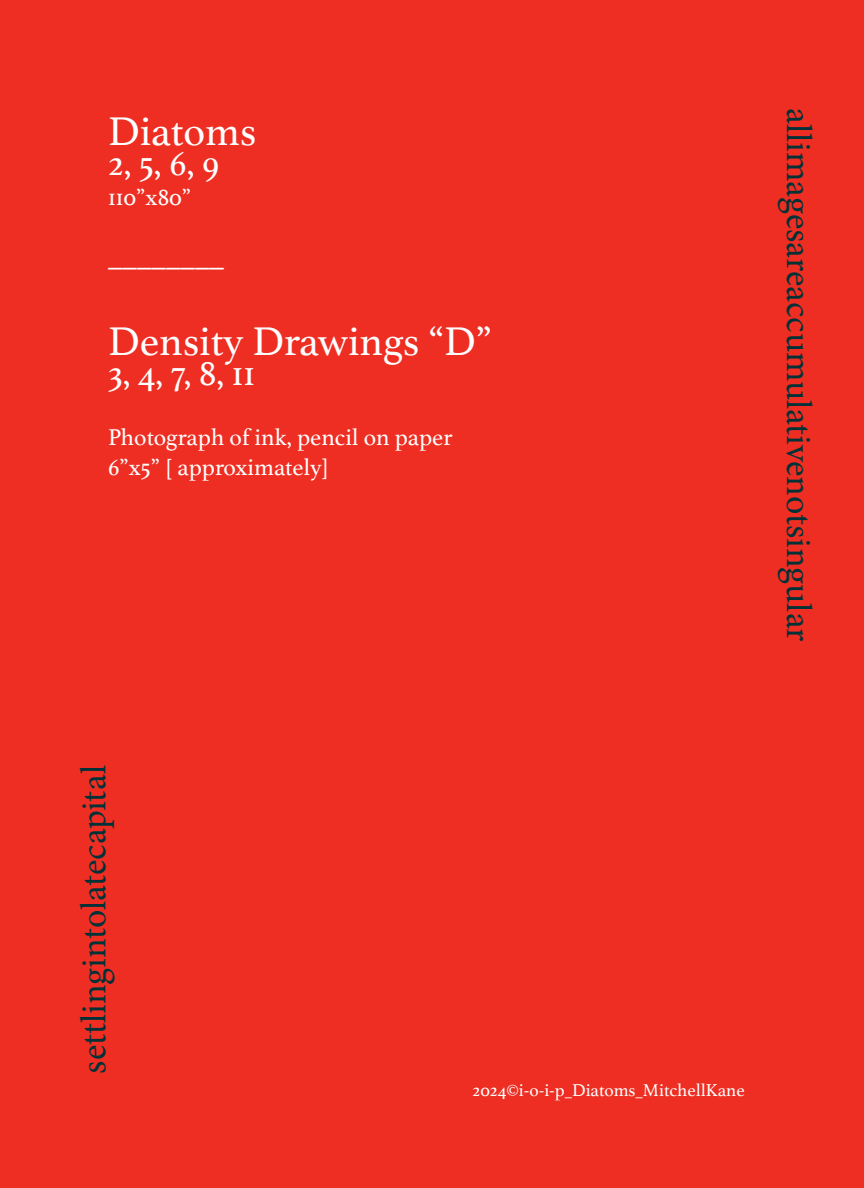
<style>
.page{position:relative;width:864px;height:1188px;background:#ee2e22}
.page>*{position:absolute;margin:0;border:0;box-sizing:border-box;transform-origin:0 0}
.t1{font:42px "Athelas";color:#fff}
.t2{font:36px "Minion Pro";color:#003238}
.t3{font:36px "Athelas";color:#fff}
.t4{font:24px "Athelas";color:#fff}
.t5{font:18px "Athelas";color:#fff}
</style>
<div class="page">
<p class="t1" style="left:108px;top:98px;width:150px">Diatoms</p>
<p class="t3" style="left:108px;top:135px;width:113px">2, 5, 6, 9</p>
<p class="t4" style="left:108px;top:178px;width:85px">110”x80”</p>
<p class="t3" style="left:108px;top:225px;width:118px">________</p>
<p class="t1" style="left:108px;top:308px;width:386px">Density Drawings “D”</p>
<p class="t3" style="left:108px;top:345px;width:149px">3, 4, 7, 8, 11</p>
<p class="t4" style="left:108px;top:418px;width:346px">Photograph of ink, pencil on paper</p>
<p class="t4" style="left:108px;top:448px;width:222px">6”x5” [ approximately]</p>
<p class="t2" style="left:823px;top:108px;width:535px;rotate:90deg">allimagesareaccumulativenotsingular</p>
<p class="t2" style="left:70px;top:1074px;width:310px;rotate:-90deg">settlingintolatecapital</p>
<p class="t5" style="left:472px;top:1076px;width:274px">2024©i-o-i-p_Diatoms_MitchellKane</p>
</div>
